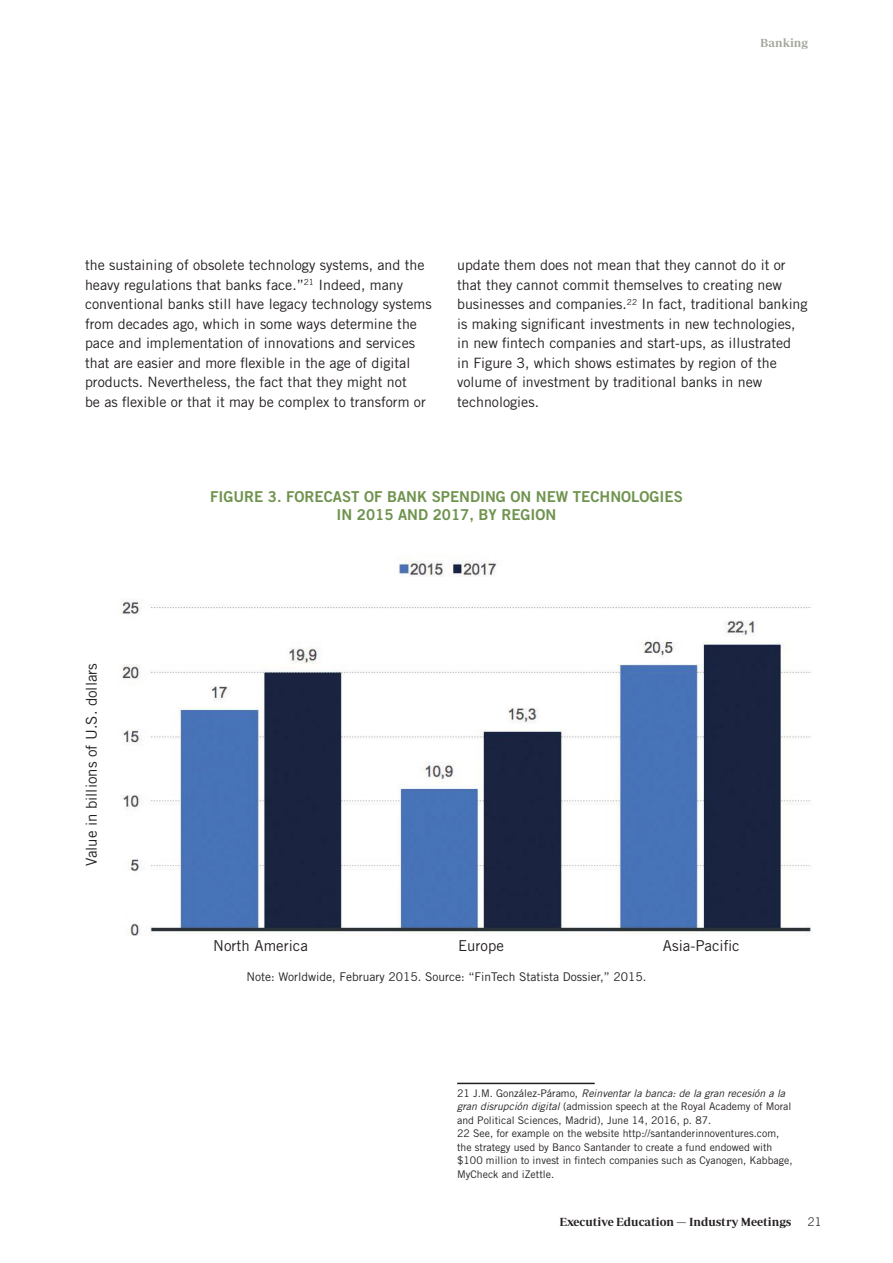
<style>
.page{position:relative;width:893px;height:1263px;background:#fff}
.page>*{position:absolute;margin:0;border:0;box-sizing:border-box;transform-origin:0 0}
.t1{font:15px/18px "Trade Gothic LT Std Bd 2";color:#6f934e;text-align:center}
.t2{font:15px "Trade Gothic";color:#241f1f}
.t3{font:14.25px/19.5px "Trade Gothic LT Std";color:#241f1f}
.t4{font:12px "Trade Gothic LT Std";color:#241f1f}
.t5{font:600 12px "Periodico Display";color:#241f1f}
.t6{font:600 12px "Periodico Display";color:#a6a69e}
.t7{font:300 12px "Trade Gothic LT Std";color:#241f1f}
.t8{font:10.5px/13.5px "Trade Gothic LT Std";color:#241f1f}
.s1{font-style:italic}
</style>
<div class="page">
<hr style="left:457px;top:1083px;width:138px;height:1px;background:#241f1f">
<img style="left:121px;top:557px;width:690px;height:379px">
<p class="t6" style="left:760px;top:36px;width:49px">Banking</p>
<p class="t3" style="left:85px;top:255px;width:348px">the sustaining of obsolete technology systems, and the heavy regulations that banks face.”<sup>21</sup> Indeed, many conventional banks still have legacy technology systems from decades ago, which in some ways determine the pace and implementation of innovations and services that are easier and more flexible in the age of digital products. Nevertheless, the fact that they might not<br>be as flexible or that it may be complex to transform or</p>
<p class="t3" style="left:457px;top:255px;width:352px">update them does not mean that they cannot do it or that they cannot commit themselves to creating new businesses and companies.<sup>22</sup> In fact, traditional banking is making significant investments in new technologies, in new fintech companies and start-ups, as illustrated<br>in Figure 3, which shows estimates by region of the volume of investment by traditional banks in new technologies.</p>
<p class="t2" style="left:82px;top:866px;width:205px;rotate:-90deg">Value in billions of U.S. dollars</p>
<p class="t1" style="left:210px;top:487px;width:474px">FIGURE 3. FORECAST OF BANK SPENDING ON NEW TECHNOLOGIES<br>IN 2015 AND 2017, BY REGION</p>
<p class="t2" style="left:213px;top:937px;width:96px">North America</p>
<p class="t2" style="left:458px;top:937px;width:47px">Europe</p>
<p class="t2" style="left:663px;top:937px;width:78px">Asia-Pacific</p>
<p class="t4" style="left:247px;top:970px;width:401px">Note: Worldwide, February 2015. Source: “FinTech Statista Dossier,” 2015.</p>
<p class="t8" style="left:457px;top:1086px;width:337px">21 J.M. González-Páramo, <span class="s1">Reinventar la banca: de la gran recesión a la gran disrupción digital</span> (admission speech at the Royal Academy of Moral and Political Sciences, Madrid), June 14, 2016, p. 87.<br>22 See, for example on the website http://santanderinnoventures.com, the strategy used by Banco Santander to create a fund endowed with $100 million to invest in fintech companies such as Cyanogen, Kabbage, MyCheck and iZettle.</p>
<p class="t5" style="left:559px;top:1215px;width:233px">Executive Education — Industry Meetings</p>
<p class="t7" style="left:808px;top:1214px;width:15px">21</p>
</div>
